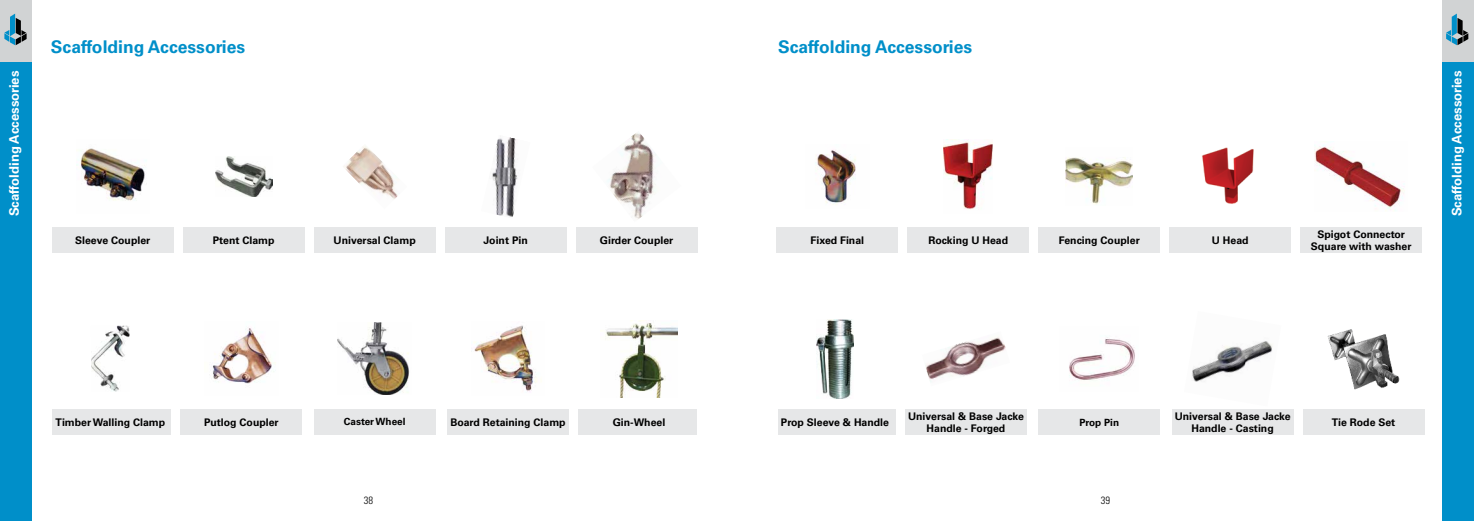
<style>
.page{position:relative;width:1474px;height:521px;background:#fff}
.page>*{position:absolute;margin:0;border:0;box-sizing:border-box;transform-origin:0 0}
.t1{font:700 17.5px "Univers";color:#008fc9}
.t2{font:700 13.12px "Univers";color:#fff}
.t3{font:700 10.5px/12.2px "Univers";color:#000;text-align:center}
.t4{font:300 condensed 10.5px "Univers";color:#000}
.t5{font:700 9.97px "Univers";color:#000}
</style>
<div class="page">
<div style="left:1441px;top:0;width:32px;height:521px;background:#008fc9"></div>
<div style="left:1441px;top:0;width:32px;height:62px;background:#d1d3d4"></div>
<svg style="left:1446px;top:14px;width:22px;height:31px"></svg>
<div style="left:0;top:0;width:32px;height:521px;background:#008fc9"></div>
<div style="left:0;top:0;width:32px;height:62px;background:#d1d3d4"></div>
<svg style="left:4px;top:14px;width:23px;height:31px"></svg>
<img style="left:815px;top:150px;width:41px;height:55px">
<div style="left:776px;top:227px;width:121px;height:26px;background:#e6e7e8"></div>
<img style="left:943px;top:140px;width:49px;height:70px">
<div style="left:907px;top:227px;width:121px;height:26px;background:#e6e7e8"></div>
<img style="left:1065px;top:157px;width:67px;height:48px">
<div style="left:1038px;top:227px;width:121px;height:26px;background:#e6e7e8"></div>
<img style="left:1202px;top:147px;width:52px;height:57px">
<div style="left:1169px;top:227px;width:121px;height:26px;background:#e6e7e8"></div>
<img style="left:1314px;top:145px;width:90px;height:66px">
<div style="left:1300px;top:227px;width:121px;height:26px;background:#e6e7e8"></div>
<img style="left:816px;top:319px;width:37px;height:79px">
<div style="left:778px;top:409px;width:117px;height:26px;background:#e6e7e8"></div>
<img style="left:925px;top:337px;width:81px;height:45px">
<div style="left:905px;top:409px;width:121px;height:26px;background:#e6e7e8"></div>
<img style="left:1069px;top:337px;width:66px;height:43px">
<div style="left:1038px;top:409px;width:121px;height:26px;background:#e6e7e8"></div>
<img style="left:1192px;top:341px;width:81px;height:41px">
<div style="left:1172px;top:409px;width:121px;height:26px;background:#e6e7e8"></div>
<img style="left:1327px;top:329px;width:72px;height:60px">
<div style="left:1302px;top:409px;width:121px;height:26px;background:#e6e7e8"></div>
<img style="left:76px;top:148px;width:71px;height:53px">
<div style="left:52px;top:227px;width:121px;height:26px;background:#e6e7e8"></div>
<img style="left:215px;top:156px;width:57px;height:41px">
<div style="left:183px;top:227px;width:121px;height:26px;background:#e6e7e8"></div>
<img style="left:343px;top:146px;width:55px;height:54px">
<div style="left:314px;top:227px;width:121px;height:26px;background:#e6e7e8"></div>
<img style="left:492px;top:137px;width:26px;height:80px">
<div style="left:445px;top:227px;width:121px;height:26px;background:#e6e7e8"></div>
<img style="left:607px;top:133px;width:49px;height:86px">
<div style="left:576px;top:227px;width:121px;height:26px;background:#e6e7e8"></div>
<img style="left:91px;top:326px;width:39px;height:66px">
<div style="left:52px;top:409px;width:119px;height:26px;background:#e6e7e8"></div>
<img style="left:213px;top:328px;width:63px;height:56px">
<div style="left:181px;top:409px;width:121px;height:26px;background:#e6e7e8"></div>
<img style="left:338px;top:323px;width:71px;height:72px">
<div style="left:314px;top:409px;width:121px;height:26px;background:#e6e7e8"></div>
<img style="left:473px;top:325px;width:64px;height:67px">
<div style="left:447px;top:409px;width:121px;height:26px;background:#e6e7e8"></div>
<img style="left:600px;top:320px;width:77px;height:77px">
<div style="left:578px;top:409px;width:119px;height:26px;background:#e6e7e8"></div>
<h1 class="t1" style="left:51px;top:36px;width:196px">Scaffolding Accessories</h1>
<h1 class="t1" style="left:778px;top:36px;width:196px">Scaffolding Accessories</h1>
<p class="t2" style="left:7px;top:216px;width:147px;rotate:-90deg">Scaffolding Accessories</p>
<p class="t2" style="left:1448px;top:216px;width:147px;rotate:-90deg">Scaffolding Accessories</p>
<p class="t3" style="left:75px;top:234px;width:77px">Sleeve Coupler</p>
<p class="t3" style="left:213px;top:234px;width:63px">Ptent Clamp</p>
<p class="t3" style="left:333px;top:234px;width:84px">Universal Clamp</p>
<p class="t3" style="left:483px;top:234px;width:46px">Joint Pin</p>
<p class="t3" style="left:600px;top:234px;width:75px">Girder Coupler</p>
<p class="t3" style="left:56px;top:416px;width:111px">Timber Walling Clamp</p>
<p class="t3" style="left:204px;top:416px;width:76px">Putlog Coupler</p>
<p class="t5" style="left:344px;top:416px;width:63px">Caster Wheel</p>
<p class="t3" style="left:450px;top:416px;width:117px">Board Retaining Clamp</p>
<p class="t3" style="left:612px;top:416px;width:54px">Gin-Wheel</p>
<p class="t3" style="left:810px;top:234px;width:55px">Fixed Final</p>
<p class="t3" style="left:928px;top:234px;width:81px">Rocking U Head</p>
<p class="t3" style="left:1058px;top:234px;width:82px">Fencing Coupler</p>
<p class="t3" style="left:1211px;top:234px;width:38px">U Head</p>
<p class="t3" style="left:1310px;top:228px;width:102px">Spigot Connector<br>Square with washer</p>
<p class="t3" style="left:781px;top:416px;width:110px">Prop Sleeve &amp; Handle</p>
<p class="t3" style="left:908px;top:410px;width:117px">Universal &amp; Base Jacke<br>Handle - Forged</p>
<p class="t5" style="left:1079px;top:416px;width:41px">Prop Pin</p>
<p class="t3" style="left:1174px;top:410px;width:117px">Universal &amp; Base Jacke<br>Handle - Casting</p>
<p class="t3" style="left:1331px;top:416px;width:65px">Tie Rode Set</p>
<p class="t4" style="left:364px;top:494px;width:11px">38</p>
<p class="t4" style="left:1100px;top:494px;width:11px">39</p>
</div>
